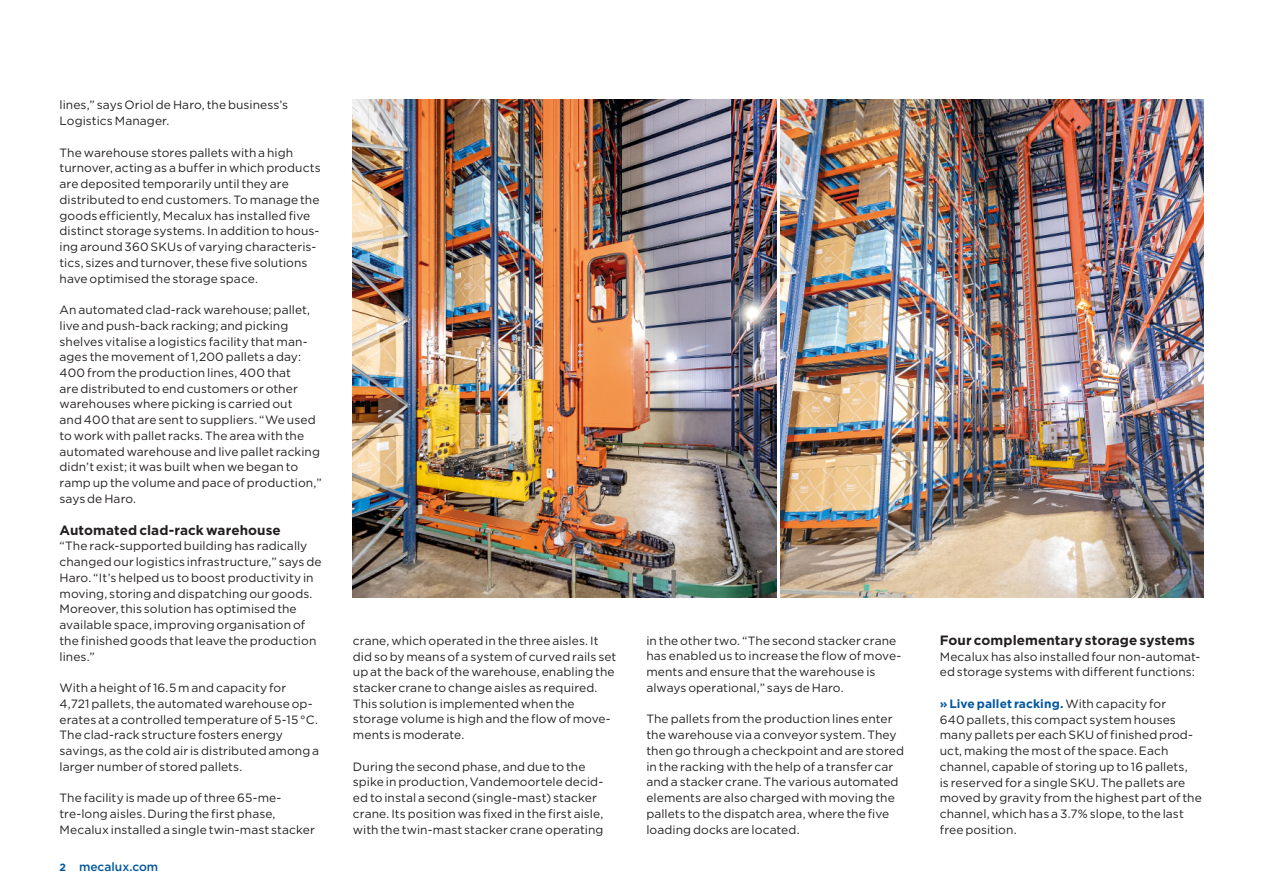
<style>
.page{position:relative;width:1263px;height:893px;background:#fff}
.page>*{position:absolute;margin:0;border:0;box-sizing:border-box;transform-origin:0 0}
.t1{font:700 13.5px "Gotham";letter-spacing:.005em;color:#231f20}
.t2{font:12px/15.8px "Gotham";letter-spacing:.005em;color:#231f20}
.t3{font:500 12px "Gotham";color:#01579f}
.s1{font-weight:700;font-size:10.5px}
.s2{font-weight:700;color:#01579f}
</style>
<div class="page">
<img style="left:353px;top:100px;width:423px;height:498px">
<img style="left:780px;top:100px;width:423px;height:498px">
<p class="t2" style="left:60px;top:97px;width:230px">lines,” says Oriol de Haro, the business’s<br>Logistics Manager.</p>
<p class="t2" style="left:60px;top:144px;width:263px">The warehouse stores pallets with a high turnover, acting as a buffer in which products are deposited temporarily until they are distributed to end customers. To manage the goods efficiently, Mecalux has installed five distinct storage systems. In addition to hous&shy;ing around 360 SKUs of varying characteris&shy;tics, sizes and turnover, these five solutions have optimised the storage space.</p>
<p class="t2" style="left:60px;top:302px;width:264px">An automated clad-rack warehouse; pallet, live and push-back racking; and picking shelves vitalise a logistics facility that man&shy;ages the movement of 1,200 pallets a day:<br>400 from the production lines, 400 that<br>are distributed to end customers or other warehouses where picking is carried out<br>and 400 that are sent to suppliers. “We used to work with pallet racks. The area with the automated warehouse and live pallet racking didn’t exist; it was built when we began to ramp up the volume and pace of production,” says de Haro.</p>
<p class="t1" style="left:60px;top:521px;width:223px">Automated clad-rack warehouse</p>
<p class="t2" style="left:60px;top:538px;width:264px">“The rack-supported building has radically changed our logistics infrastructure,” says de Haro. “It’s helped us to boost productivity in moving, storing and dispatching our goods.<br>Moreover, this solution has optimised the available space, improving organisation of the finished goods that leave the production lines.”</p>
<p class="t2" style="left:60px;top:680px;width:261px">With a height of 16.5 m and capacity for 4,721 pallets, the automated warehouse op&shy;erates at a controlled temperature of 5-15 °C.<br>The clad-rack structure fosters energy savings, as the cold air is distributed among a larger number of stored pallets.</p>
<p class="t2" style="left:60px;top:790px;width:257px">The facility is made up of three 65-me&shy;tre-long aisles. During the first phase,<br>Mecalux installed a single twin-mast stacker</p>
<p class="t3" style="left:60px;top:859px;width:100px"><span class="s1">2</span> mecalux.com</p>
<p class="t2" style="left:353px;top:632px;width:265px">crane, which operated in the three aisles. It did so by means of a system of curved rails set up at the back of the warehouse, enabling the stacker crane to change aisles as required.<br>This solution is implemented when the storage volume is high and the flow of move&shy;ments is moderate.</p>
<p class="t2" style="left:353px;top:758px;width:252px">During the second phase, and due to the spike in production, Vandemoortele decid&shy;ed to instal a second (single-mast) stacker crane. Its position was fixed in the first aisle, with the twin-mast stacker crane operating</p>
<p class="t2" style="left:646px;top:632px;width:256px">in the other two. “The second stacker crane has enabled us to increase the flow of move&shy;ments and ensure that the warehouse is always operational,” says de Haro.</p>
<p class="t2" style="left:646px;top:711px;width:259px">The pallets from the production lines enter the warehouse via a conveyor system. They then go through a checkpoint and are stored in the racking with the help of a transfer car and a stacker crane. The various automated elements are also charged with moving the pallets to the dispatch area, where the five loading docks are located.</p>
<p class="t1" style="left:940px;top:631px;width:257px">Four complementary storage systems</p>
<p class="t2" style="left:940px;top:648px;width:262px">Mecalux has also installed four non-automat&shy;ed storage systems with different functions:</p>
<p class="t2" style="left:940px;top:695px;width:263px"><span class="s2">» Live pallet racking.</span> With capacity for<br>640 pallets, this compact system houses many pallets per each SKU of finished prod&shy;uct, making the most of the space. Each channel, capable of storing up to 16 pallets,<br>is reserved for a single SKU. The pallets are moved by gravity from the highest part of the channel, which has a 3.7% slope, to the last free position.</p>
</div>
